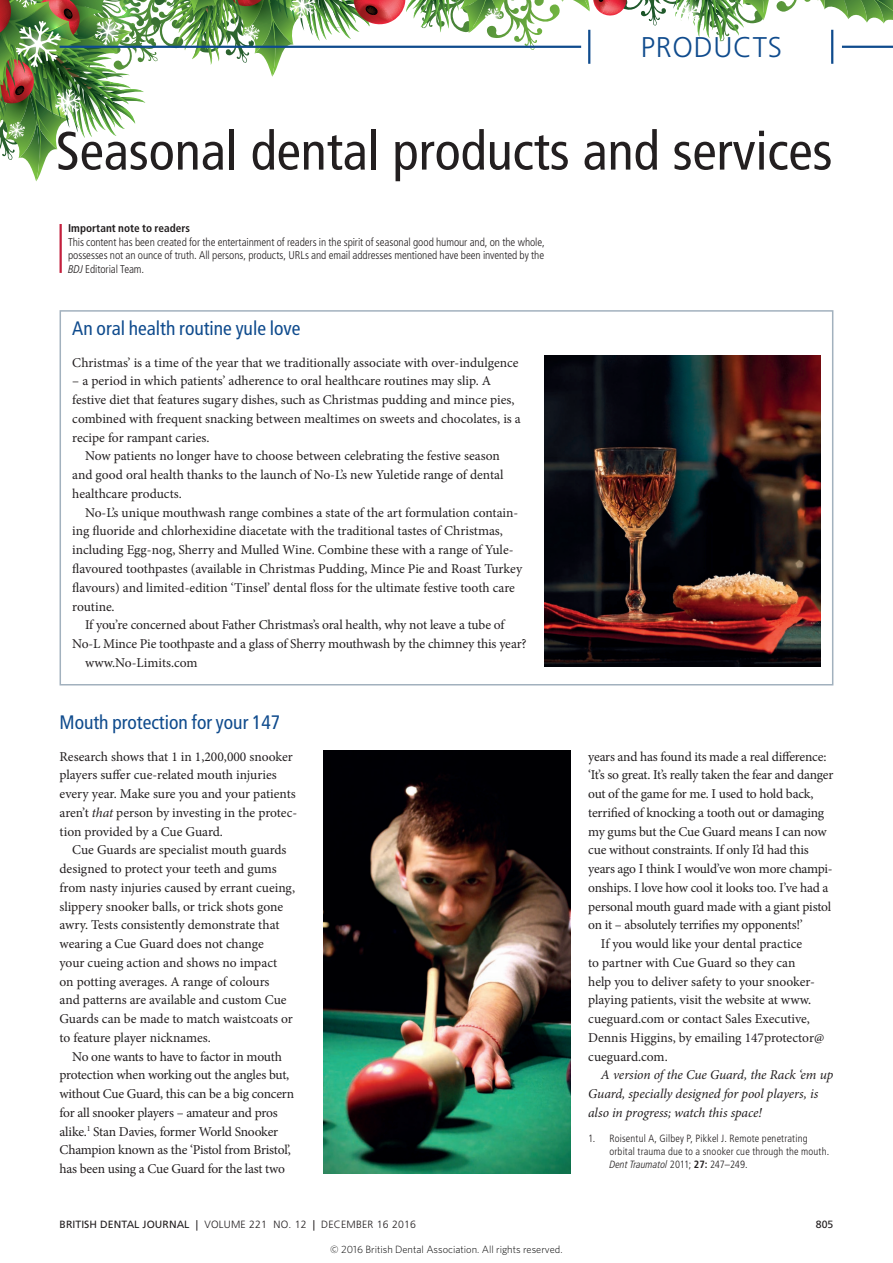
<style>
.page{position:relative;width:893px;height:1263px;background:#fff}
.page>*{position:absolute;margin:0;border:0;box-sizing:border-box;transform-origin:0 0}
.heading___1{font:condensed 54px "Frutiger LT Std";color:#231f20}
.t1{font:300 28.5px "Frutiger LT Std";letter-spacing:.025em;color:#0f4b8d}
.heading___6_products{font:condensed 19.5px "Frutiger LT Std";color:#0f4b8d}
.body_9pt_ragged{font:13.5px/18.8px "Minion Pro";letter-spacing:-.01em;color:#231f20}
.body_9pt_ragged_1st{font:13.5px/18.8px "Minion Pro";color:#231f20}
.body_9pt_ragged-2{font:italic 13.5px/18.8px "Minion Pro";letter-spacing:-.01em;color:#231f20}
.contact_-_upfront{font:300 condensed 11.25px/13.5px "Frutiger LT Std";letter-spacing:-.01em;color:#231f20;text-align:justify}
.contact_-_upfront-2{font:700 condensed 11.25px "Frutiger LT Std";color:#231f20}
.references{font:300 condensed 10.5px/12.8px "Frutiger LT Std";letter-spacing:.015em;color:#231f20}
.page_footer{font:300 10.5px "Frutiger LT Std";letter-spacing:.02em;color:#231f20}
.t2{font:300 10.5px "Whitney";color:#000}
.page_footer-2{font:10.5px "Frutiger LT Std";color:#231f20}
.s1{font-style:italic}
.s2{font-weight:700}
.s3{font-weight:400}
</style>
<div class="page">
<div style="left:60px;top:310px;width:773px;height:375px;border:2px solid #a2b1be"></div>
<svg style="left:0;top:0;width:893px;height:181px"></svg>
<hr style="left:60px;top:224px;width:2px;height:49px;background:#c31f3d">
<img style="left:544px;top:355px;width:277px;height:312px">
<img style="left:324px;top:750px;width:247px;height:423px">
<hr style="left:831px;top:30px;width:2px;height:34px;background:#0f4b8d">
<hr style="left:588px;top:30px;width:2px;height:34px;background:#0f4b8d">
<hr style="left:60px;top:46px;width:521px;height:2px;background:#0f4b8d">
<hr style="left:842px;top:46px;width:51px;height:2px;background:#0f4b8d">
<h2 class="t1" style="left:641px;top:31px;width:143px">PRODUCTS</h2>
<p class="heading___1" style="left:56px;top:119px;width:778px">Seasonal dental products and services</p>
<p class="contact_-_upfront-2" style="left:68px;top:222px;width:123px">Important note to readers</p>
<p class="contact_-_upfront" style="left:68px;top:235px;width:478px">This content has been created for the entertainment of readers in the spirit of seasonal good humour and, on the whole, possesses not an ounce of truth. All persons, products, URLs and email addresses mentioned have been invented by the <span class="s1">BDJ</span> Editorial Team.</p>
<p class="heading___6_products" style="left:72px;top:317px;width:230px">An oral health routine yule love</p>
<p class="body_9pt_ragged_1st" style="left:72px;top:353px;width:448px">Christmas’ is a time of the year that we traditionally associate with over-indulgence</p>
<p class="body_9pt_ragged_1st" style="left:72px;top:372px;width:450px">– a period in which patients’ adherence to oral healthcare routines may slip. A festive diet that features sugary dishes, such as Christmas pudding and mince pies, combined with frequent snacking between mealtimes on sweets and chocolates, is a recipe for rampant caries.</p>
<p class="body_9pt_ragged" style="left:72px;top:447px;width:433px;text-indent:13px">Now patients no longer have to choose between celebrating the festive season and good oral health thanks to the launch of No-L’s new Yuletide range of dental healthcare products.</p>
<p class="body_9pt_ragged" style="left:72px;top:503px;width:451px;text-indent:13px">No-L’s unique mouthwash range combines a state of the art formulation contain&shy;ing fluoride and chlorhexidine diacetate with the traditional tastes of Christmas, including Egg-nog, Sherry and Mulled Wine. Combine these with a range of Yule&shy;flavoured toothpastes (available in Christmas Pudding, Mince Pie and Roast Turkey flavours) and limited-edition ‘Tinsel’ dental floss for the ultimate festive tooth care routine.</p>
<p class="body_9pt_ragged" style="left:72px;top:616px;width:456px;text-indent:13px">If you’re concerned about Father Christmas’s oral health, why not leave a tube of<br>No-L Mince Pie toothpaste and a glass of Sherry mouthwash by the chimney this year?</p>
<p class="body_9pt_ragged" style="left:85px;top:653px;width:114px">www.No-Limits.com</p>
<p class="heading___6_products" style="left:60px;top:711px;width:222px">Mouth protection for your 147</p>
<p class="body_9pt_ragged_1st" style="left:60px;top:747px;width:239px">Research shows that 1 in 1,200,000 snooker players suffer cue-related mouth injuries every year. Make sure you and your patients aren’t <span class="s1">that</span> person by investing in the protec&shy;tion provided by a Cue Guard.</p>
<p class="body_9pt_ragged" style="left:60px;top:841px;width:237px;text-indent:13px">Cue Guards are specialist mouth guards designed to protect your teeth and gums from nasty injuries caused by errant cueing, slippery snooker balls, or trick shots gone awry. Tests consistently demonstrate that wearing a Cue Guard does not change<br>your cueing action and shows no impact<br>on potting averages. A range of colours<br>and patterns are available and custom Cue Guards can be made to match waistcoats or to feature player nicknames.</p>
<p class="body_9pt_ragged" style="left:60px;top:1047px;width:236px;text-indent:13px">No one wants to have to factor in mouth protection when working out the angles but, without Cue Guard, this can be a big concern for all snooker players – amateur and pros alike.<sup>1</sup> Stan Davies, former World Snooker Champion known as the ‘Pistol from Bristol’, has been using a Cue Guard for the last two</p>
<p class="body_9pt_ragged" style="left:588px;top:747px;width:247px">years and has found its made a real difference: ‘It’s so great. It’s really taken the fear and danger out of the game for me. I used to hold back, terrified of knocking a tooth out or damaging my gums but the Cue Guard means I can now cue without constraints. If only I’d had this years ago I think I would’ve won more champi&shy;onships. I love how cool it looks too. I’ve had a personal mouth guard made with a giant pistol on it – absolutely terrifies my opponents!’</p>
<p class="body_9pt_ragged" style="left:588px;top:934px;width:237px;text-indent:13px">If you would like your dental practice<br>to partner with Cue Guard so they can<br>help you to deliver safety to your snooker&shy;playing patients, visit the website at www. cueguard.com or contact Sales Executive, Dennis Higgins, by emailing 147protector@ cueguard.com.</p>
<p class="body_9pt_ragged-2" style="left:588px;top:1066px;width:247px;text-indent:13px">A version of the Cue Guard, the Rack ‘em up<br>Guard, specially designed for pool players, is also in progress; watch this space!</p>
<p class="references" style="left:609px;top:1132px;width:221px;text-indent:-21px">1. Roisentul A, Gilbey P, Pikkel J. Remote penetrating orbital trauma due to a snooker cue through the mouth.<br><span class="s1">Dent Traumatol</span> 2011; <span class="s2">27:</span> 247–249.</p>
<p class="page_footer" style="left:60px;top:1219px;width:358px"><span class="s3">BRITISH DENTAL JOURNAL |</span> VOLUME 221 NO. 12 <span class="s3">|</span> DECEMBER 16 2016</p>
<p class="page_footer-2" style="left:816px;top:1218px;width:19px">805</p>
<p class="t2" style="left:330px;top:1243px;width:234px">© 2016 British Dental Association. All rights reserved.</p>
</div>
